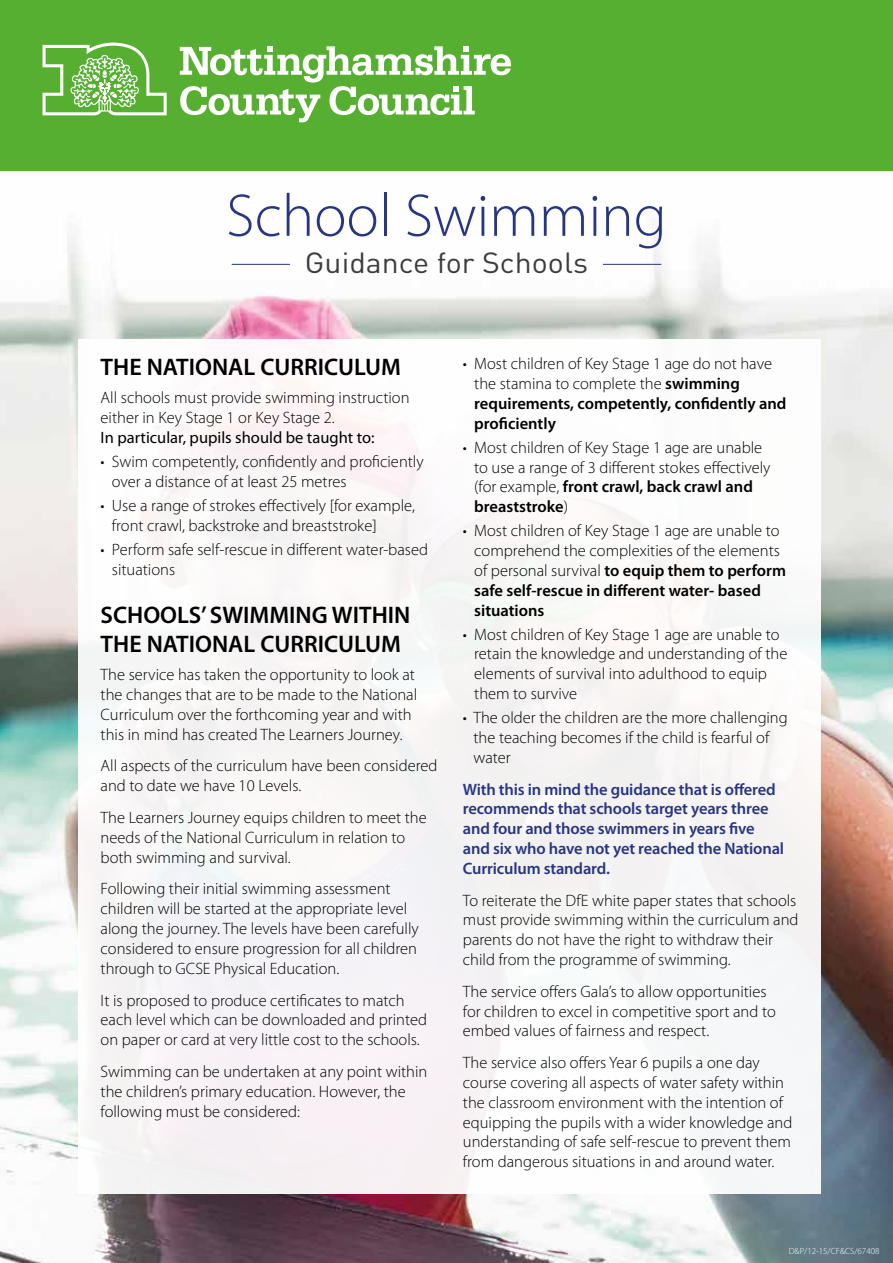
<style>
.page{position:relative;width:893px;height:1263px;background:#fff}
.page>*{position:absolute;margin:0;border:0;box-sizing:border-box;transform-origin:0 0}
.t1{font:300 60.6px "Myriad Pro";color:#283583}
.t2{font:28.8px "DIN";color:#3c3c3b;scale:1.05 1}
.t3{font:600 24px/28.8px "Myriad Pro";color:#000}
.t4{font:300 16.5px/19.8px "Myriad Pro";color:#000}
.t5{font:600 16.5px/19.8px "Myriad Pro";letter-spacing:-.01em;color:#283583}
.t6{font:16.5px "Myriad Pro";color:#000}
.t7{font:300 9px "Myriad Pro";color:#fff}
.s1{font-weight:600}
</style>
<div class="page">
<img style="left:0;top:170px;width:893px;height:1093px">
<div style="left:0;top:0;width:893px;height:170px;background:#56af31"></div>
<svg style="left:43px;top:43px;width:124px;height:72px"></svg>
<svg style="left:180px;top:46px;width:331px;height:76px"></svg>
<hr style="left:232px;top:264px;width:58px;height:1px;background:#283583">
<hr style="left:603px;top:264px;width:58px;height:1px;background:#283583">
<div style="left:78px;top:339px;width:743px;height:855px;background:#f8f7f7"></div>
<h1 class="t1" style="left:226px;top:179px;width:442px">School Swimming</h1>
<h2 class="t2" style="left:305px;top:245px;width:271px">Guidance for Schools</h2>
<h3 class="t3" style="left:101px;top:352px;width:302px">THE NATIONAL CURRICULUM</h3>
<p class="t4" style="left:101px;top:388px;width:310px">All schools must provide swimming instruction either in Key Stage 1 or Key Stage 2.</p>
<p class="t6" style="left:101px;top:427px;width:275px">In particular, pupils should be taught to:</p>
<p class="t4" style="left:112px;top:451px;width:313px;text-indent:-11px">• Swim competently, confidently and proficiently over a distance of at least 25 metres</p>
<p class="t4" style="left:112px;top:495px;width:304px;text-indent:-11px">• Use a range of strokes effectively [for example, front crawl, backstroke and breaststroke]</p>
<p class="t4" style="left:112px;top:539px;width:318px;text-indent:-11px">• Perform safe self-rescue in different water-based situations</p>
<h3 class="t3" style="left:101px;top:600px;width:311px">SCHOOLS’ SWIMMING WITHIN<br>THE NATIONAL CURRICULUM</h3>
<p class="t4" style="left:101px;top:665px;width:318px">The service has taken the opportunity to look at the changes that are to be made to the National Curriculum over the forthcoming year and with this in mind has created The Learners Journey.</p>
<p class="t4" style="left:101px;top:756px;width:338px">All aspects of the curriculum have been considered and to date we have 10 Levels.</p>
<p class="t4" style="left:101px;top:807px;width:328px">The Learners Journey equips children to meet the needs of the National Curriculum in relation to both swimming and survival.</p>
<p class="t4" style="left:101px;top:879px;width:320px">Following their initial swimming assessment children will be started at the appropriate level along the journey. The levels have been carefully considered to ensure progression for all children through to GCSE Physical Education.</p>
<p class="t4" style="left:101px;top:990px;width:328px">It is proposed to produce certificates to match each level which can be downloaded and printed on paper or card at very little cost to the schools.</p>
<p class="t4" style="left:101px;top:1061px;width:328px">Swimming can be undertaken at any point within the children’s primary education. However, the following must be considered:</p>
<p class="t4" style="left:474px;top:354px;width:314px;text-indent:-11px">• Most children of Key Stage 1 age do not have the stamina to complete the <span class="s1">swimming requirements, competently, confidently and proficiently</span></p>
<p class="t4" style="left:474px;top:437px;width:298px;text-indent:-11px">• Most children of Key Stage 1 age are unable to use a range of 3 different stokes effectively (for example, <span class="s1">front crawl, back crawl and breaststroke</span>)</p>
<p class="t4" style="left:474px;top:521px;width:313px;text-indent:-11px">• Most children of Key Stage 1 age are unable to comprehend the complexities of the elements of personal survival <span class="s1">to equip them to perform safe self-rescue in different water- based situations</span></p>
<p class="t4" style="left:474px;top:624px;width:315px;text-indent:-11px">• Most children of Key Stage 1 age are unable to retain the knowledge and understanding of the elements of survival into adulthood to equip them to survive</p>
<p class="t4" style="left:473px;top:707px;width:316px;text-indent:-11px">• The older the children are the more challenging the teaching becomes if the child is fearful of water</p>
<p class="t5" style="left:463px;top:779px;width:323px">With this in mind the guidance that is offered recommends that schools target years three and four and those swimmers in years five and six who have not yet reached the National Curriculum standard.</p>
<p class="t4" style="left:463px;top:890px;width:337px">To reiterate the DfE white paper states that schools must provide swimming within the curriculum and parents do not have the right to withdraw their child from the programme of swimming.</p>
<p class="t4" style="left:463px;top:981px;width:314px">The service offers Gala’s to allow opportunities for children to excel in competitive sport and to embed values of fairness and respect.</p>
<p class="t4" style="left:463px;top:1052px;width:331px">The service also offers Year 6 pupils a one day course covering all aspects of water safety within the classroom environment with the intention of equipping the pupils with a wider knowledge and understanding of safe self-rescue to prevent them from dangerous situations in and around water.</p>
<p class="t7" style="left:789px;top:1245px;width:92px">D&amp;P/12-15/CF&amp;CS/67408</p>
</div>
